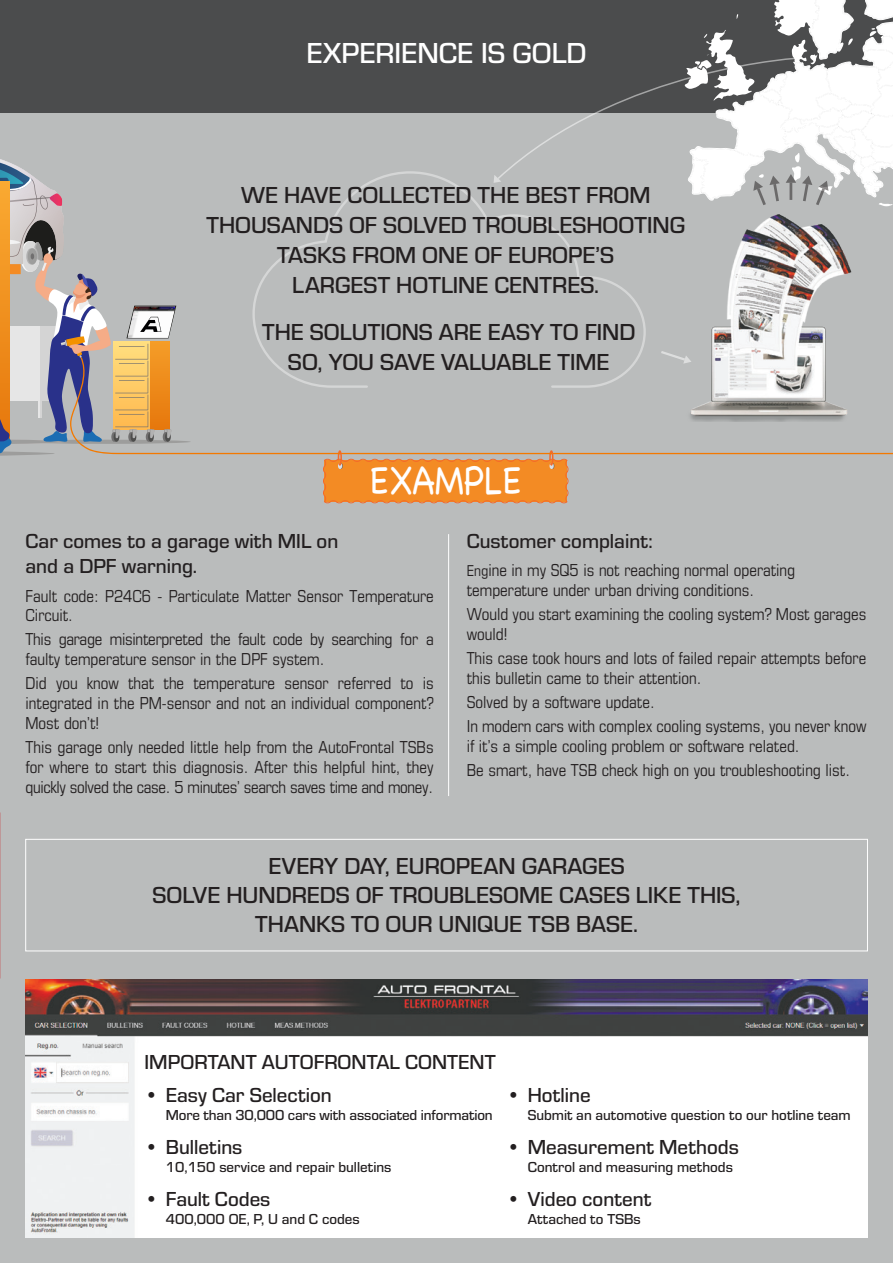
<style>
.page{position:relative;width:893px;height:1263px;background:#fff}
.page>*{position:absolute;margin:0;border:0;box-sizing:border-box;transform-origin:0 0}
.t1{font:300 39.9px "Chalkboard SE";color:#fff;scale:.88 1}
.t2{font:500 30px "Eurostile";color:#fff}
.t3{font:500 24px/28.8px "Eurostile";color:#231f20;text-align:center}
.t4{font:500 21px/25.2px "Eurostile";color:#231f20}
.t5{font:condensed 16.5px/19.8px "Eurostile";color:#231f20}
.t6{font:500 15px "Eurostile";color:#231f20}
.s1{font-size:15px}
</style>
<div class="page">
<div style="left:0;top:101px;width:893px;height:1162px;background:#babcbc"></div>
<svg style="left:0;top:159px;width:177px;height:297px"></svg>
<svg style="left:70px;top:357px;width:823px;height:97px"></svg>
<div style="left:0;top:0;width:893px;height:112px;background:#4b4c4d"></div>
<svg style="left:322px;top:450px;width:247px;height:54px;background:#e89240"></svg>
<hr style="left:448px;top:534px;width:1px;height:262px;background:#fff">
<img style="left:26px;top:1165px;width:841px;height:72px">
<img style="left:26px;top:979px;width:841px;height:186px">
<div style="left:25px;top:839px;width:843px;height:112px;border:1px solid #fff"></div>
<svg style="left:251px;top:171px;width:396px;height:218px"></svg>
<svg style="left:659px;top:357px;width:2px;height:7px"></svg>
<img style="left:661px;top:214px;width:195px;height:208px">
<svg style="left:494px;top:0;width:399px;height:207px"></svg>
<p class="t2" style="left:306px;top:32px;width:282px">EXPERIENCE IS GOLD</p>
<p class="t3" style="left:241px;top:179px;width:411px">WE HAVE COLLECTED THE BEST FROM</p>
<p class="t3" style="left:206px;top:209px;width:480px">THOUSANDS OF SOLVED TROUBLESHOOTING</p>
<p class="t3" style="left:277px;top:239px;width:338px">TASKS FROM ONE OF EUROPE’S</p>
<p class="t3" style="left:292px;top:269px;width:308px">LARGEST HOTLINE CENTRES.</p>
<p class="t3" style="left:262px;top:316px;width:375px;line-height:30px">THE SOLUTIONS ARE EASY TO FIND<br>SO, YOU SAVE VALUABLE TIME</p>
<p class="t1" style="left:370px;top:446px;width:174px">EXAMPLE</p>
<p class="t4" style="left:26px;top:527px;width:314px">Car comes to a garage with MIL on and a DPF warning.</p>
<p class="t5" style="left:26px;top:585px;width:410px">Fault code: P24C6 - Particulate Matter Sensor Temperature<br>Circuit.</p>
<p class="t5" style="left:26px;top:629px;width:410px">This garage misinterpreted the fault code by searching for a faulty temperature sensor in the DPF system.</p>
<p class="t5" style="left:26px;top:673px;width:410px;text-align:justify">Did you know that the temperature sensor referred to is integrated in the PM-sensor and not an individual component?<br>Most don’t!</p>
<p class="t5" style="left:26px;top:737px;width:410px;text-align:justify">This garage only needed little help from the AutoFrontal TSBs for where to start this diagnosis. After this helpful hint, they quickly solved the case. 5 minutes’ search saves time and money.</p>
<p class="t4" style="left:467px;top:527px;width:188px">Customer complaint:</p>
<p class="t5" style="left:467px;top:560px;width:330px"><span class="s1">Eng</span>ine in my SQ5 is not reaching normal operating temperature under urban driving conditions.</p>
<p class="t5" style="left:467px;top:604px;width:401px">Would you start examining the cooling system? Most garages would!</p>
<p class="t5" style="left:467px;top:648px;width:401px">This case took hours and lots of failed repair attempts before this bulletin came to their attention.</p>
<p class="t5" style="left:467px;top:692px;width:189px">Solved by a software update.</p>
<p class="t5" style="left:467px;top:716px;width:401px">In modern cars with complex cooling systems, you never know if it’s a simple cooling problem or software related.</p>
<p class="t5" style="left:467px;top:760px;width:385px">Be smart, have TSB check high on you troubleshooting list.</p>
<p class="t3" style="left:153px;top:851px;width:589px">EVERY DAY, EUROPEAN GARAGES<br>SOLVE HUNDREDS OF TROUBLESOME CASES LIKE THIS,<br>THANKS TO OUR UNIQUE TSB BASE.</p>
<p class="t4" style="left:145px;top:1048px;width:353px">IMPORTANT AUTOFRONTAL CONTENT</p>
<p class="t4" style="left:145px;top:1082px;width:189px">• Easy Car Selection</p>
<p class="t6" style="left:166px;top:1105px;width:328px">More than 30,000 cars with associated information</p>
<p class="t4" style="left:145px;top:1133px;width:99px">• Bulletins</p>
<p class="t6" style="left:166px;top:1157px;width:227px">10,150 service and repair bulletins</p>
<p class="t4" style="left:145px;top:1185px;width:127px">• Fault Codes</p>
<p class="t6" style="left:166px;top:1208px;width:195px">400,000 OE, P, U and C codes</p>
<p class="t4" style="left:506px;top:1082px;width:86px">• Hotline</p>
<p class="t6" style="left:528px;top:1105px;width:325px">Submit an automotive question to our hotline team</p>
<p class="t4" style="left:506px;top:1133px;width:234px">• Measurement Methods</p>
<p class="t6" style="left:528px;top:1157px;width:207px">Control and measuring methods</p>
<p class="t4" style="left:506px;top:1185px;width:146px">• Video content</p>
<p class="t6" style="left:528px;top:1208px;width:115px">Attached to TSBs</p>
</div>
